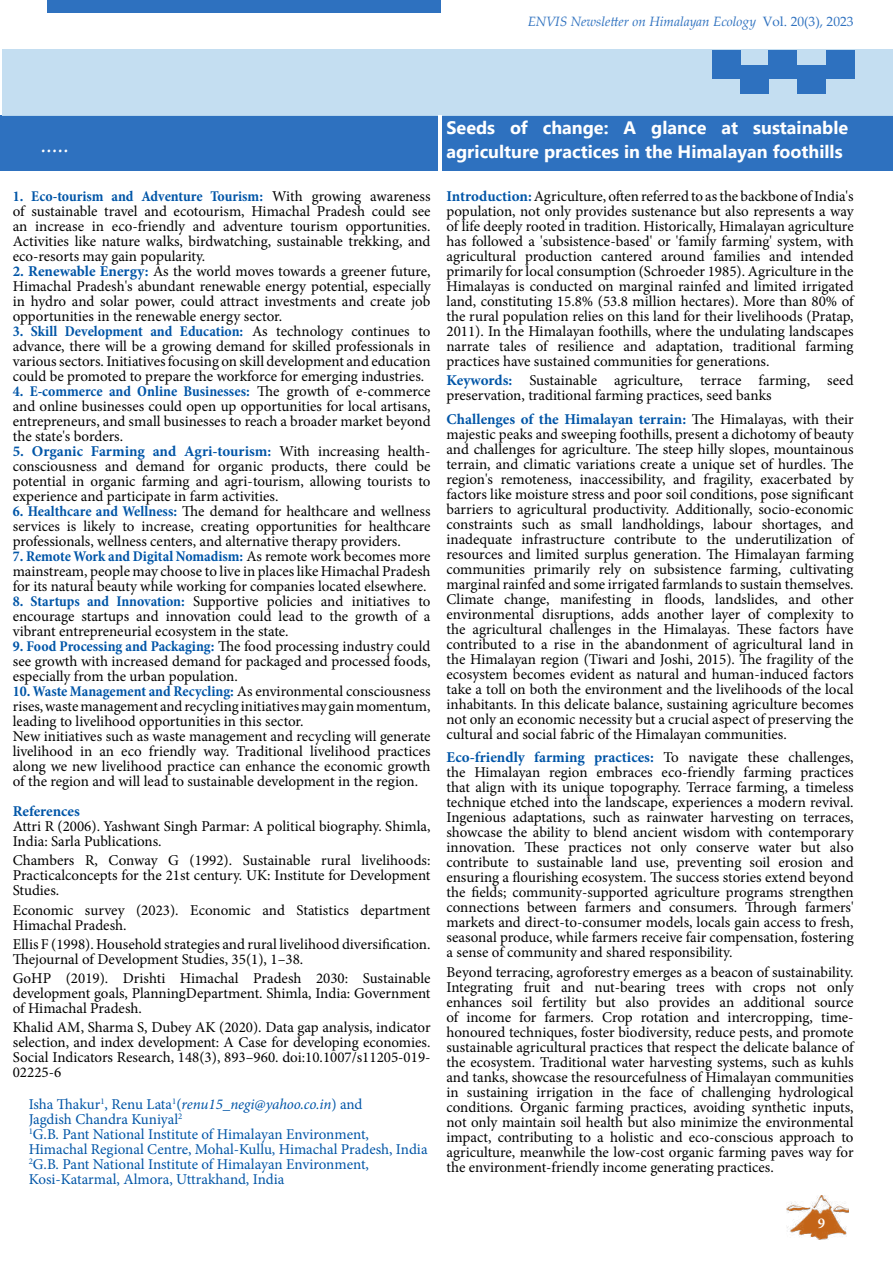
<style>
.page{position:relative;width:893px;height:1263px;background:#fff}
.page>*{position:absolute;margin:0;border:0;box-sizing:border-box;transform-origin:0 0}
.t1{font:italic 24px "Minion Pro";color:#fff}
.t2{font:700 18px/24px "Segoe UI";color:#fff}
.t3{font:15px/15px "Minion Pro";color:#000;text-align:justify}
.t4{font:15px/15px "Minion Pro";letter-spacing:-.005em;color:#0155a7}
.t5{font:700 15px "Minion Pro";letter-spacing:-.005em;color:#0155a7}
.t6{font:italic 13.5px "Palatino Linotype";color:#2e71bf}
.s1{font-style:normal}
.s2{font-weight:700;font-stretch:condensed;color:#0155a7}
.s3{font-weight:700;color:#0155a7}
.s4{font-style:italic}
</style>
<div class="page">
<div style="left:47px;top:0;width:394px;height:12px;background:#2e71bf"></div>
<div style="left:0;top:115px;width:893px;height:56px;background:#2e71bf"></div>
<div style="left:2px;top:49px;width:891px;height:66px;background:#c0dcf0"></div>
<div style="left:712px;top:50px;width:29px;height:28px;background:#2e71bf"></div>
<div style="left:741px;top:65px;width:28px;height:28px;background:#2e71bf"></div>
<div style="left:769px;top:50px;width:28px;height:28px;background:#2e71bf"></div>
<div style="left:797px;top:65px;width:28px;height:28px;background:#2e71bf"></div>
<div style="left:826px;top:50px;width:28px;height:28px;background:#2e71bf"></div>
<img style="left:786px;top:1195px;width:63px;height:44px">
<hr style="left:438px;top:115px;width:3px;height:56px;background:#fff">
<p class="t6" style="left:528px;top:12px;width:327px">ENVIS Newsletter on Himalayan Ecology <span class="s1">Vol. 20(3), 2023</span></p>
<h1 class="t1" style="left:41px;top:128px;width:30px">.....</h1>
<p class="t3" style="left:13px;top:189px;width:419px"><span class="s2">1. Eco-tourism and Adventure Tourism:</span> With growing awareness of sustainable travel and ecotourism, Himachal Pradesh could see an increase in eco-friendly and adventure tourism opportunities.<br>Activities like nature walks, birdwatching, sustainable trekking, and eco-resorts may gain popularity.</p>
<p class="t3" style="left:13px;top:264px;width:419px"><span class="s3">2. Renewable Energy:</span> As the world moves towards a greener future, Himachal Pradesh's abundant renewable energy potential, especially in hydro and solar power, could attract investments and create job opportunities in the renewable energy sector.</p>
<p class="t3" style="left:13px;top:324px;width:419px"><span class="s2">3. Skill Development and Education:</span> As technology continues to advance, there will be a growing demand for skilled professionals in various sectors. Initiatives focusing on skill development and education could be promoted to prepare the workforce for emerging industries.</p>
<p class="t3" style="left:13px;top:384px;width:419px"><span class="s2">4. E-commerce and Online Businesses:</span> The growth of e-commerce and online businesses could open up opportunities for local artisans, entrepreneurs, and small businesses to reach a broader market beyond the state's borders.</p>
<p class="t3" style="left:13px;top:444px;width:419px"><span class="s3">5. Organic Farming and Agri-tourism:</span> With increasing health&shy;consciousness and demand for organic products, there could be potential in organic farming and agri-tourism, allowing tourists to experience and participate in farm activities.</p>
<p class="t3" style="left:13px;top:504px;width:419px"><span class="s2">6. Healthcare and Wellness:</span> The demand for healthcare and wellness services is likely to increase, creating opportunities for healthcare professionals, wellness centers, and alternative therapy providers.</p>
<p class="t3" style="left:13px;top:549px;width:419px"><span class="s2">7. Remote Work and Digital Nomadism:</span> As remote work becomes more mainstream, people may choose to live in places like Himachal Pradesh for its natural beauty while working for companies located elsewhere.</p>
<p class="t3" style="left:13px;top:594px;width:419px"><span class="s2">8. Startups and Innovation:</span> Supportive policies and initiatives to encourage startups and innovation could lead to the growth of a vibrant entrepreneurial ecosystem in the state.</p>
<p class="t3" style="left:13px;top:639px;width:419px"><span class="s2">9. Food Processing and Packaging:</span> The food processing industry could see growth with increased demand for packaged and processed foods, especially from the urban population.</p>
<p class="t3" style="left:13px;top:684px;width:419px;text-align:left"><span class="s2">10. Waste Management and Recycling:</span> As environmental consciousness rises, waste management and recycling initiatives may gain momentum, leading to livelihood opportunities in this sector.<br>New initiatives such as waste management and recycling will generate livelihood in an eco friendly way. Traditional livelihood practices along we new livelihood practice can enhance the economic growth of the region and will lead to sustainable development in the region.</p>
<p class="t5" style="left:13px;top:801px;width:69px">References</p>
<p class="t3" style="left:13px;top:819px;width:419px">Attri R (2006). Yashwant Singh Parmar: A political biography. Shimla,<br>India: Sarla Publications.</p>
<p class="t3" style="left:13px;top:853px;width:419px">Chambers R, Conway G (1992). Sustainable rural livelihoods:<br>Practicalconcepts for the 21st century. UK: Institute for Development Studies.</p>
<p class="t3" style="left:13px;top:902px;width:419px">Economic survey (2023). Economic and Statistics department<br>Himachal Pradesh.</p>
<p class="t3" style="left:13px;top:937px;width:419px">Ellis F (1998). Household strategies and rural livelihood diversification.<br>Thejournal of Development Studies, 35(1), 1–38.</p>
<p class="t3" style="left:13px;top:971px;width:419px">GoHP (2019). Drishti Himachal Pradesh 2030: Sustainable development goals, PlanningDepartment. Shimla, India: Government of Himachal Pradesh.</p>
<p class="t3" style="left:13px;top:1020px;width:419px">Khalid AM, Sharma S, Dubey AK (2020). Data gap analysis, indicator selection, and index development: A Case for developing economies.<br>Social Indicators Research, 148(3), 893–960. doi:10.1007/s11205-019- 02225-6</p>
<p class="t4" style="left:29px;top:1097px;width:400px">Isha Thakur<sup>1</sup>, Renu Lata<sup>1</sup>(<span class="s4">renu15_negi@yahoo.co.in</span>) and<br>Jagdish Chandra Kuniyal<sup>2<br>1</sup>G.B. Pant National Institute of Himalayan Environment, Himachal Regional Centre, Mohal-Kullu, Himachal Pradesh, India <sup>2</sup>G.B. Pant National Institute of Himalayan Environment, Kosi-Katarmal, Almora, Uttrakhand, India</p>
<p class="t2" style="left:446px;top:114px;width:403px">Seeds of change: A glance at sustainable agriculture practices in the Himalayan foothills</p>
<p class="t3" style="left:446px;top:189px;width:409px"><span class="s3">Introduction:</span>Agriculture, often referred to as the backbone of India's population, not only provides sustenance but also represents a way of life deeply rooted in tradition. Historically, Himalayan agriculture has followed a 'subsistence-based' or 'family farming' system, with agricultural production cantered around families and intended primarily for local consumption (Schroeder 1985). Agriculture in the Himalayas is conducted on marginal rainfed and limited irrigated land, constituting 15.8% (53.8 million hectares). More than 80% of the rural population relies on this land for their livelihoods (Pratap, 2011). In the Himalayan foothills, where the undulating landscapes narrate tales of resilience and adaptation, traditional farming practices have sustained communities for generations.</p>
<p class="t3" style="left:446px;top:373px;width:409px"><span class="s3">Keywords:</span> Sustainable agriculture, terrace farming, seed preservation, traditional farming practices, seed banks</p>
<p class="t3" style="left:446px;top:412px;width:409px"><span class="s3">Challenges of the Himalayan terrain:</span> The Himalayas, with their majestic peaks and sweeping foothills, present a dichotomy of beauty and challenges for agriculture. The steep hilly slopes, mountainous terrain, and climatic variations create a unique set of hurdles. The region's remoteness, inaccessibility, and fragility, exacerbated by factors like moisture stress and poor soil conditions, pose significant barriers to agricultural productivity. Additionally, socio-economic constraints such as small landholdings, labour shortages, and inadequate infrastructure contribute to the underutilization of resources and limited surplus generation. The Himalayan farming communities primarily rely on subsistence farming, cultivating marginal rainfed and some irrigated farmlands to sustain themselves.<br>Climate change, manifesting in floods, landslides, and other environmental disruptions, adds another layer of complexity to the agricultural challenges in the Himalayas. These factors have contributed to a rise in the abandonment of agricultural land in the Himalayan region (Tiwari and Joshi, 2015). The fragility of the ecosystem becomes evident as natural and human-induced factors take a toll on both the environment and the livelihoods of the local inhabitants. In this delicate balance, sustaining agriculture becomes not only an economic necessity but a crucial aspect of preserving the cultural and social fabric of the Himalayan communities.</p>
<p class="t3" style="left:446px;top:750px;width:409px"><span class="s3">Eco-friendly farming practices:</span> To navigate these challenges, the Himalayan region embraces eco-friendly farming practices that align with its unique topography. Terrace farming, a timeless technique etched into the landscape, experiences a modern revival.<br>Ingenious adaptations, such as rainwater harvesting on terraces, showcase the ability to blend ancient wisdom with contemporary innovation. These practices not only conserve water but also contribute to sustainable land use, preventing soil erosion and ensuring a flourishing ecosystem. The success stories extend beyond the fields; community-supported agriculture programs strengthen connections between farmers and consumers. Through farmers' markets and direct-to-consumer models, locals gain access to fresh, seasonal produce, while farmers receive fair compensation, fostering a sense of community and shared responsibility.</p>
<p class="t3" style="left:446px;top:964px;width:409px">Beyond terracing, agroforestry emerges as a beacon of sustainability.<br>Integrating fruit and nut-bearing trees with crops not only enhances soil fertility but also provides an additional source of income for farmers. Crop rotation and intercropping, time&shy;honoured techniques, foster biodiversity, reduce pests, and promote sustainable agricultural practices that respect the delicate balance of the ecosystem. Traditional water harvesting systems, such as kuhls and tanks, showcase the resourcefulness of Himalayan communities in sustaining irrigation in the face of challenging hydrological conditions. Organic farming practices, avoiding synthetic inputs, not only maintain soil health but also minimize the environmental impact, contributing to a holistic and eco-conscious approach to agriculture, meanwhile the low-cost organic farming paves way for the environment-friendly income generating practices.</p>
</div>
